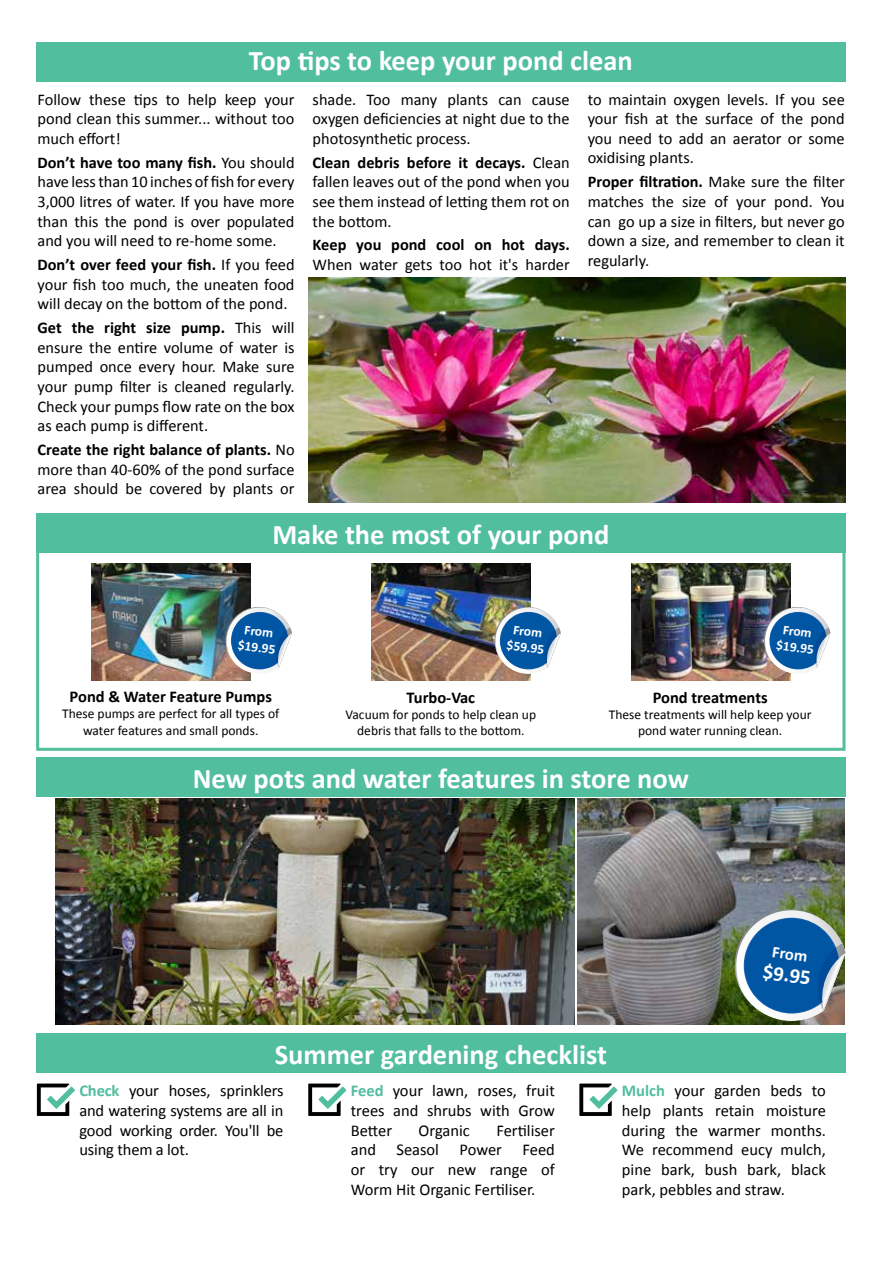
<style>
.page{position:relative;width:893px;height:1263px;background:#fff}
.page>*{position:absolute;margin:0;border:0;box-sizing:border-box;transform-origin:0 0}
.t1{font:700 28.5px "Calibri";color:#fff}
.t2{font:700 21px "Calibri";color:#fff}
.t3{font:16.5px/19.8px "Calibri";color:#000;text-align:justify}
.t4{font:700 16.5px "Calibri";color:#000}
.t5{font:700 16.5px "Calibri";color:#fff}
.t6{font:16.35px/19.6px "Calibri";color:#000;text-align:justify}
.t7{font:700 16.35px "Calibri";color:#000}
.t8{font:13.5px/16.2px "Calibri";color:#000;text-align:center}
.t9{font:700 13.5px/16px "Calibri";color:#fff;text-align:center}
.s1{font-weight:700}
.s2{font-weight:700;color:#51be9d}
</style>
<div class="page">
<div style="left:36px;top:533px;width:809px;height:218px;border:3px solid #51be9d"></div>
<img style="left:56px;top:798px;width:519px;height:227px">
<img style="left:577px;top:798px;width:268px;height:227px">
<img style="left:631px;top:563px;width:159px;height:117px">
<img style="left:372px;top:563px;width:159px;height:117px">
<img style="left:91px;top:563px;width:159px;height:117px">
<div style="left:36px;top:43px;width:809px;height:39px;background:#51be9d"></div>
<svg style="left:222px;top:607px;width:70px;height:71px"></svg>
<img style="left:491px;top:607px;width:70px;height:71px">
<img style="left:760px;top:607px;width:70px;height:71px">
<svg style="left:729px;top:909px;width:116px;height:116px;background:#497893"></svg>
<div style="left:36px;top:514px;width:809px;height:39px;background:#51be9d"></div>
<div style="left:36px;top:757px;width:809px;height:39px;background:#51be9d"></div>
<div style="left:36px;top:1033px;width:809px;height:39px;background:#51be9d"></div>
<img style="left:308px;top:277px;width:537px;height:225px">
<svg style="left:37px;top:1083px;width:38px;height:33px"></svg>
<svg style="left:579px;top:1083px;width:38px;height:33px"></svg>
<svg style="left:308px;top:1083px;width:38px;height:33px"></svg>
<h1 class="t1" style="left:249px;top:43px;width:385px">Top tips to keep your pond clean</h1>
<p class="t6" style="left:38px;top:89px;width:259px">Follow these tips to help keep your pond clean this summer... without too much effort!</p>
<p class="t6" style="left:38px;top:153px;width:259px"><span class="s1">Don’t have too many fish.</span> You should have less than 10 inches of fish for every 3,000 litres of water. If you have more than this the pond is over populated and you will need to re-home some.</p>
<p class="t6" style="left:38px;top:255px;width:259px"><span class="s1">Don’t over feed your fish.</span> If you feed your fish too much, the uneaten food will decay on the bottom of the pond.</p>
<p class="t6" style="left:38px;top:318px;width:259px"><span class="s1">Get the right size pump.</span> This will ensure the entire volume of water is pumped once every hour. Make sure your pump filter is cleaned regularly.<br>Check your pumps flow rate on the box as each pump is different.</p>
<p class="t6" style="left:38px;top:440px;width:259px"><span class="s1">Create the right balance of plants.</span> No more than 40-60% of the pond surface area should be covered by plants or</p>
<p class="t6" style="left:313px;top:89px;width:259px">shade. Too many plants can cause oxygen deficiencies at night due to the photosynthetic process.</p>
<p class="t6" style="left:313px;top:153px;width:259px"><span class="s1">Clean debris before it decays.</span> Clean fallen leaves out of the pond when you see them instead of letting them rot on the bottom.</p>
<p class="t7" style="left:313px;top:235px;width:259px">Keep you pond cool on hot days.</p>
<p class="t6" style="left:313px;top:255px;width:259px">When water gets too hot it's harder</p>
<p class="t6" style="left:588px;top:89px;width:259px">to maintain oxygen levels. If you see your fish at the surface of the pond you need to add an aerator or some oxidising plants.</p>
<p class="t6" style="left:588px;top:172px;width:259px"><span class="s1">Proper filtration.</span> Make sure the filter matches the size of your pond. You can go up a size in filters, but never go down a size, and remember to clean it regularly.</p>
<h1 class="t1" style="left:272px;top:516px;width:338px">Make the most of your pond</h1>
<p class="t9" style="left:241px;top:621px;width:39px;rotate:8deg">From $19.95</p>
<p class="t9" style="left:510px;top:621px;width:39px;rotate:8deg">From $59.95</p>
<p class="t9" style="left:780px;top:621px;width:39px;rotate:8deg">From $19.95</p>
<p class="t4" style="left:70px;top:686px;width:204px">Pond &amp; Water Feature Pumps</p>
<p class="t8" style="left:62px;top:706px;width:219px">These pumps are perfect for all types of water features and small ponds.</p>
<p class="t4" style="left:406px;top:687px;width:70px">Turbo-Vac</p>
<p class="t8" style="left:346px;top:706px;width:192px">Vacuum for ponds to help clean up debris that falls to the bottom.</p>
<p class="t4" style="left:653px;top:687px;width:116px">Pond treatments</p>
<p class="t8" style="left:609px;top:706px;width:204px">These treatments will help keep your pond water running clean.</p>
<h1 class="t1" style="left:193px;top:760px;width:498px">New pots and water features in store now</h1>
<h1 class="t1" style="left:275px;top:1036px;width:334px">Summer gardening checklist</h1>
<p class="t5" style="left:774px;top:941px;width:37px;rotate:8deg">From</p>
<p class="t2" style="left:765px;top:958px;width:50px;rotate:8deg">$9.95</p>
<p class="t3" style="left:79px;top:1080px;width:206px"><span class="s2">Check</span> your hoses, sprinklers and watering systems are all in good working order. You'll be using them a lot.</p>
<p class="t3" style="left:622px;top:1080px;width:206px"><span class="s2">Mulch</span> your garden beds to help plants retain moisture during the warmer months.<br>We recommend eucy mulch, pine bark, bush bark, black park, pebbles and straw.</p>
<p class="t3" style="left:351px;top:1080px;width:206px"><span class="s2">Feed</span> your lawn, roses, fruit trees and shrubs with Grow Better</p>
<p class="t3" style="left:351px;top:1120px;width:206px;text-indent:146px">Fertiliser and Seasol Power Feed or try our new range of Worm Hit Organic Fertiliser.</p>
<p class="t3" style="left:419px;top:1120px;width:53px">Organic</p>
</div>
